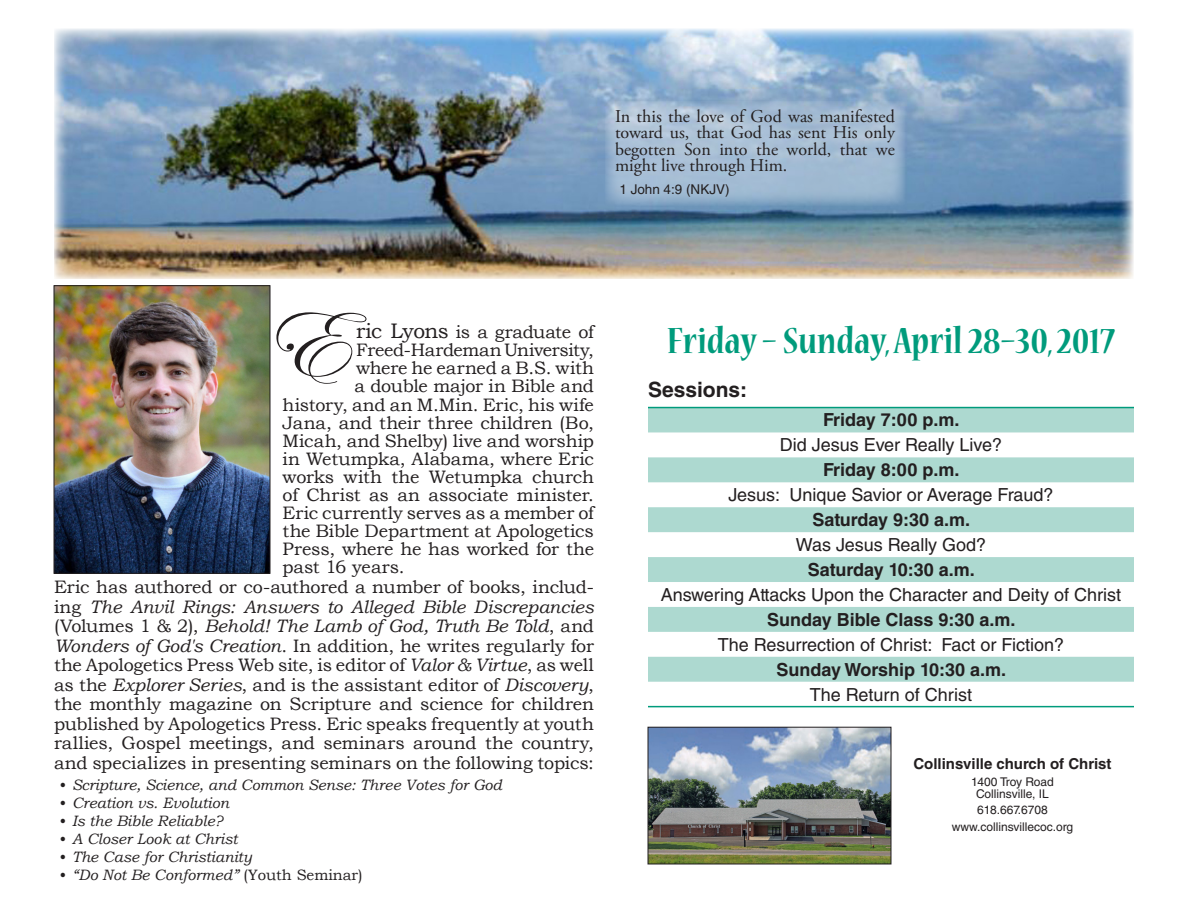
<style>
.page{position:relative;width:1188px;height:918px;background:#fff}
.page>*{position:absolute;margin:0;border:0;box-sizing:border-box;transform-origin:0 0}
.Text_-_justified__dr{font:102px "Edwardian Script ITC";color:#231f20}
.Text_-_justified{font:700 condensed 40.5px "Nueva Std";color:#009b7c}
.Text_-_justified-2{font:700 21px "Helvetica LT Std";color:#231f20}
.Text_-_justified-3{font:18px/19.5px "Bookman Old Style";letter-spacing:-.005em;color:#231f20;text-align:justify}
.Text_-_justified__dr-2{font:18px/18px "Bookman Old Style";letter-spacing:-.015em;color:#231f20;text-align:justify}
.Text_-_justified-4{font:18px "Helvetica LT Std";color:#231f20}
.Text_-_justified-5{font:18px/16.5px "Adobe Garamond Pro";color:#231f20;text-align:justify}
.Text_-_justified-6{font:700 18px "Helvetica LT Std";color:#231f20}
.List_-_bullets__left{font:italic 15px "Bookman Old Style";color:#231f20}
.Text_-_justified-7{font:700 15px "Helvetica LT Std";color:#231f20}
.Text_-_justified-8{font:13.5px "Helvetica LT Std";color:#231f20}
.Text_-_justified-9{font:12px "Helvetica LT Std";color:#231f20}
.Text_-_justified-10{font:12px "Helvetica LT Std";letter-spacing:-.02em;color:#231f20}
.s1{font-size:21px}
.s2{font-style:italic}
.s3{font-style:normal}
</style>
<div class="page">
<img style="left:56px;top:287px;width:212px;height:285px">
<div style="left:54px;top:285px;width:216px;height:289px;border:1px solid #231f20"></div>
<svg style="left:648px;top:408px;width:486px;height:274px;fill:#add9d0"></svg>
<hr style="left:648px;top:706px;width:486px;height:1px;background:#009b7c">
<hr style="left:648px;top:407px;width:486px;height:1px;background:#009b7c">
<img style="left:650px;top:729px;width:239px;height:133px">
<div style="left:648px;top:727px;width:243px;height:137px;border:1px solid #231f20"></div>
<img style="left:54px;top:29px;width:1080px;height:250px">
<svg style="left:605px;top:101px;width:300px;height:105px;background:#a1bad2"></svg>
<p class="Text_-_justified-5" style="left:615px;top:108px;width:281px">In this the love of God was manifested toward us, that God has sent His only begotten Son into the world, that we might live through Him.</p>
<p class="Text_-_justified-8" style="left:620px;top:181px;width:112px">1 John 4:9 (NKJV)</p>
<p class="Text_-_justified__dr" style="left:261px;top:288px;width:87px">E</p>
<p class="Text_-_justified__dr-2" style="left:355px;top:323px;width:241px"><span class="s1">ric Lyons</span> is a graduate of Freed-Hardeman University, where he earned a B.S. with a double major in Bible and</p>
<p class="Text_-_justified__dr-2" style="left:283px;top:396px;width:313px">history, and an M.Min. Eric, his wife Jana, and their three children (Bo, Micah, and Shelby) live and worship in Wetumpka, Alabama, where Eric works with the Wetumpka church of Christ as an associate minister.<br>Eric currently serves as a member of the Bible Department at Apologetics Press, where he has worked for the past 16 years.</p>
<p class="Text_-_justified-3" style="left:54px;top:577px;width:542px">Eric has authored or co-authored a number of books, includ&shy;ing <span class="s2">The Anvil Rings: Answers to Alleged Bible Discrepancies </span>(Volumes 1 &amp; 2), <span class="s2">Behold! The Lamb of God, Truth Be Told</span>, and <span class="s2">Wonders of God's Creation</span>. In addition, he writes regularly for the Apologetics Press Web site, is editor of <span class="s2">Valor &amp; Virtue</span>, as well as the <span class="s2">Explorer Series</span>, and is the assistant editor of <span class="s2">Discovery</span>, the monthly magazine on Scripture and science for children published by Apologetics Press. Eric speaks frequently at youth rallies, Gospel meetings, and seminars around the country, and specializes in presenting seminars on the following topics:</p>
<p class="List_-_bullets__left" style="left:58px;top:774px;width:445px">• Scripture, Science, and Common Sense: Three Votes for God</p>
<p class="List_-_bullets__left" style="left:58px;top:792px;width:172px">• Creation vs. Evolution</p>
<p class="List_-_bullets__left" style="left:58px;top:810px;width:166px">• Is the Bible Reliable?</p>
<p class="List_-_bullets__left" style="left:58px;top:828px;width:181px">• A Closer Look at Christ</p>
<p class="List_-_bullets__left" style="left:58px;top:846px;width:195px">• The Case for Christianity</p>
<p class="List_-_bullets__left" style="left:58px;top:864px;width:306px">• “Do Not Be Conformed” <span class="s3">(Youth Seminar)</span></p>
<p class="Text_-_justified" style="left:667px;top:323px;width:450px">Friday – Sunday, April 28–30, 2017</p>
<p class="Text_-_justified-2" style="left:648px;top:376px;width:101px">Sessions:</p>
<p class="Text_-_justified-6" style="left:823px;top:409px;width:138px">Friday 7:00 p.m.</p>
<p class="Text_-_justified-4" style="left:780px;top:435px;width:224px">Did Jesus Ever Really Live?</p>
<p class="Text_-_justified-6" style="left:823px;top:459px;width:138px">Friday 8:00 p.m.</p>
<p class="Text_-_justified-4" style="left:728px;top:484px;width:327px">Jesus: Unique Savior or Average Fraud?</p>
<p class="Text_-_justified-6" style="left:812px;top:509px;width:159px">Saturday 9:30 a.m.</p>
<p class="Text_-_justified-4" style="left:796px;top:534px;width:192px">Was Jesus Really God?</p>
<p class="Text_-_justified-6" style="left:808px;top:559px;width:168px">Saturday 10:30 a.m.</p>
<p class="Text_-_justified-4" style="left:661px;top:584px;width:462px">Answering Attacks Upon the Character and Deity of Christ</p>
<p class="Text_-_justified-6" style="left:767px;top:609px;width:250px">Sunday Bible Class 9:30 a.m.</p>
<p class="Text_-_justified-4" style="left:718px;top:634px;width:348px">The Resurrection of Christ: Fact or Fiction?</p>
<p class="Text_-_justified-6" style="left:776px;top:658px;width:231px">Sunday Worship 10:30 a.m.</p>
<p class="Text_-_justified-4" style="left:810px;top:684px;width:164px">The Return of Christ</p>
<p class="Text_-_justified-7" style="left:913px;top:755px;width:200px">Collinsville church of Christ</p>
<p class="Text_-_justified-10" style="left:971px;top:775px;width:84px">1400 Troy Road</p>
<p class="Text_-_justified-9" style="left:976px;top:787px;width:74px">Collinsville, IL</p>
<p class="Text_-_justified-9" style="left:977px;top:803px;width:72px">618.667.6708</p>
<p class="Text_-_justified-9" style="left:952px;top:820px;width:123px">www.collinsvillecoc.org</p>
</div>
